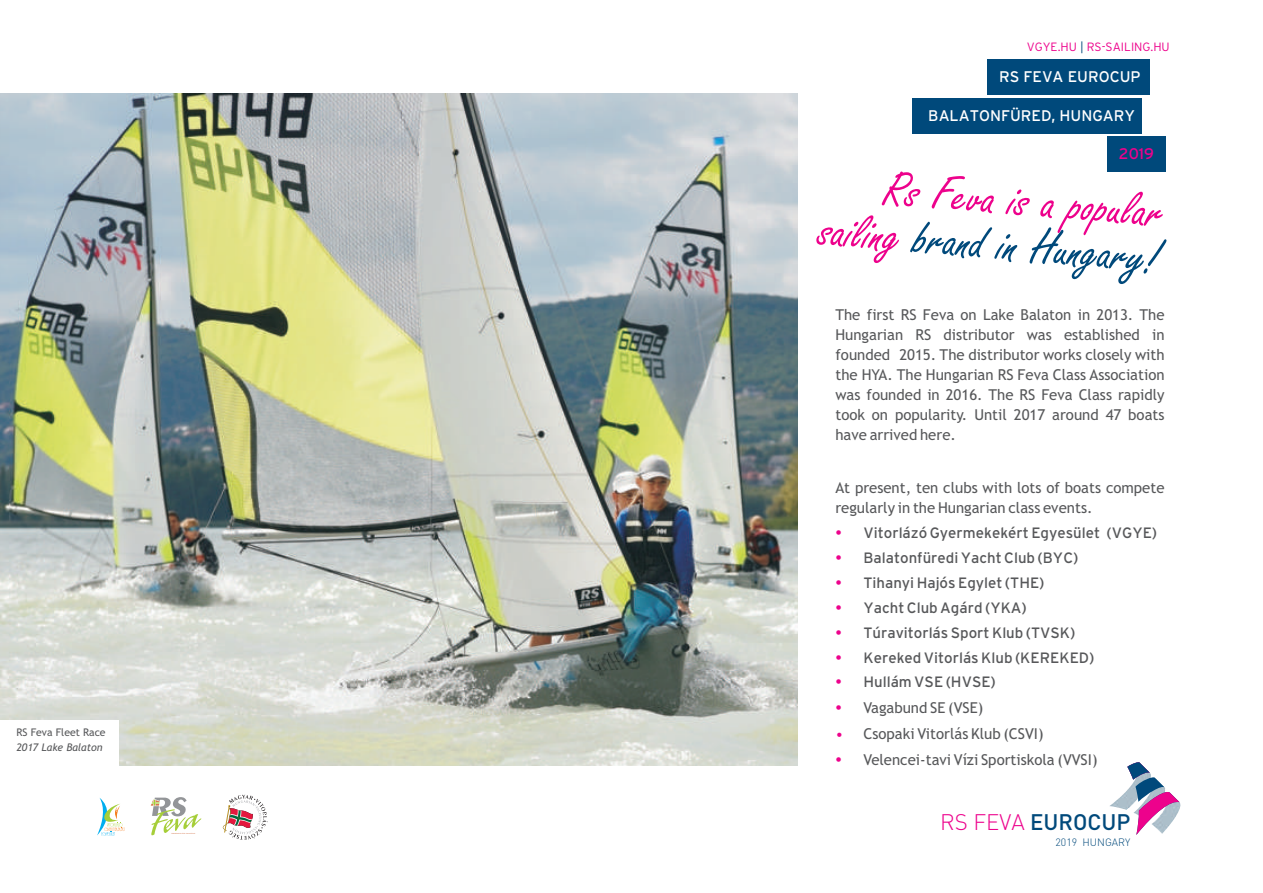
<style>
.page{position:relative;width:1263px;height:893px;background:#fff}
.page>*{position:absolute;margin:0;border:0;box-sizing:border-box;transform-origin:0 0}
.t1{font:52.5px "Freestyle Script";color:#00497b}
.t2{font:52.5px "Freestyle Script";color:#ed028c}
.t3{font:500 22.2px "DIN Pro";color:#00497b}
.t4{font:15.45px "Interstate OT";color:#fff}
.t5{font:15.45px "Interstate OT";color:#ed028c}
.t6{font:15px/20.1px "Trebuchet MS";color:#57585a}
.t7{font:15px/24.9px "Interstate OT";color:#57585a}
.t8{font:15px/24.9px "Interstate OT";color:#ed028c;text-align:justify}
.t9{font:15px "Trebuchet MS";color:#ed028c}
.t10{font:300 12px "Interstate OT";color:#ed028c}
.t11{font:10.5px "Trebuchet MS";color:#57585a}
.t12{font:italic 10.5px "Trebuchet MS";color:#57585a}
.t13{font:300 10.5px "DIN Pro";color:#00497b}
.s1{color:#00497b}
.s2{color:#ed028c}
.s3{font-weight:300;color:#ed028c}
</style>
<div class="page">
<img style="left:0;top:94px;width:797px;height:672px">
<div style="left:987px;top:59px;width:163px;height:36px;background:#00497b"></div>
<div style="left:912px;top:98px;width:230px;height:36px;background:#00497b"></div>
<div style="left:1107px;top:136px;width:59px;height:36px;background:#00497b"></div>
<div style="left:0;top:721px;width:118px;height:63px;background:#fff"></div>
<img style="left:1110px;top:796px;width:71px;height:14px">
<svg style="left:1121px;top:762px;width:58px;height:73px"></svg>
<svg style="left:151px;top:797px;width:50px;height:39px"></svg>
<svg style="left:223px;top:795px;width:45px;height:45px"></svg>
<svg style="left:97px;top:798px;width:28px;height:37px"></svg>
<p class="t11" style="left:16px;top:729px;width:91px">RS Feva Fleet Race</p>
<p class="t12" style="left:16px;top:743px;width:88px">2017 Lake Balaton</p>
<p class="t10" style="left:1027px;top:42px;width:144px">VGYE.HU <span class="s1">|</span> RS-SAILING.HU</p>
<p class="t4" style="left:999px;top:71px;width:143px">RS FEVA EUROCUP</p>
<p class="t4" style="left:928px;top:109px;width:208px">BALATONFÜRED, HUNGARY</p>
<p class="t5" style="left:1119px;top:148px;width:37px">2019</p>
<h1 class="t2" style="left:886px;top:169px;width:252px;rotate:5deg">Rs Fev is a p pul</h1>
<h1 class="t1" style="left:821px;top:208px;width:343px;rotate:5deg"><span class="s2">sailing</span> br d in Hungary!</h1>
<p class="t6" style="left:835px;top:306px;width:331px;text-align:justify">The first RS Feva on Lake Balaton in 2013. The Hungarian RS distributor was established in founded 2015. The distributor works closely with the HYA. The Hungarian RS Feva Class Association was founded in 2016. The RS Feva Class rapidly took on popularity. Until 2017 around 47 boats have arrived here.</p>
<p class="t6" style="left:835px;top:479px;width:331px">At present, ten clubs with lots of boats compete regularly in the Hungarian class events.</p>
<p class="t7" style="left:863px;top:522px;width:295px">Vitorlázó Gyermekekért Egyesület (VGYE)<br>Balatonfüredi Yacht Club (BYC)<br>Tihanyi Hajós Egylet (THE)<br>Yacht Club Agárd (YKA)<br>Túravitorlás Sport Klub (TVSK)<br>Kereked Vitorlás Klub (KEREKED)<br>Hullám VSE (HVSE)</p>
<p class="t6" style="left:863px;top:696px;width:235px;line-height:26.1px">Vagabund SE (VSE)<br>Csopaki Vitorlás Klub (CSVI)<br>Velencei-tavi Vízi Sportiskola (VVSI)</p>
<p class="t8" style="left:835px;top:522px;width:8px">• • • • • • • •</p>
<p class="t9" style="left:835px;top:728px;width:9px">•</p>
<p class="t8" style="left:835px;top:749px;width:8px">•</p>
<h2 class="t3" style="left:940px;top:813px;width:192px"><span class="s3">RS FEVA</span> EUROCUP</h2>
<p class="t13" style="left:1055px;top:838px;width:76px">2019 HUNGARY</p>
</div>
